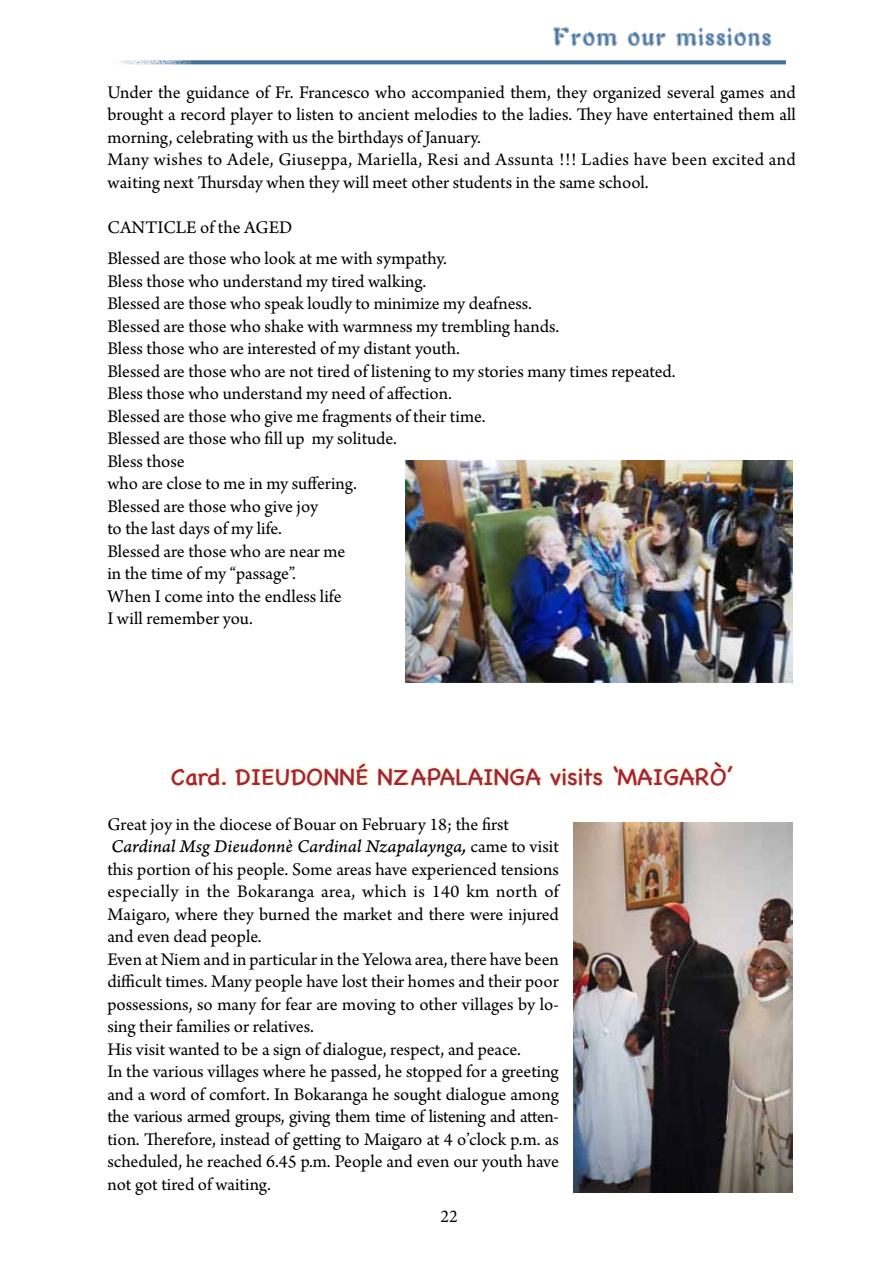
<style>
.page{position:relative;width:893px;height:1263px;background:#fff}
.page>*{position:absolute;margin:0;border:0;box-sizing:border-box;transform-origin:0 0}
.t1{font:24px "Chalkboard SE";color:#a0243c}
.t2{font:24px "Ruotan";letter-spacing:.02em;color:#44709d}
.t3{font:18.75px/22.5px "Arno Pro";color:#000}
.t4{font:18.75px "Arno Pro Italic Caption";letter-spacing:-.005em;color:#000}
.t5{font:18px "Minion Pro";color:#000}
.s1{font-family:"Arno Pro"}
</style>
<div class="page">
<svg style="left:118px;top:60px;width:668px;height:5px;background:#6e90b3"></svg>
<svg style="left:170px;top:760px;width:565px;height:63px"></svg>
<img style="left:405px;top:460px;width:387px;height:222px">
<img style="left:573px;top:823px;width:219px;height:370px">
<p class="t2" style="left:553px;top:21px;width:220px">From our missions</p>
<p class="t3" style="left:107px;top:82px;width:690px">Under the guidance of Fr. Francesco who accompanied them, they organized several games and brought a record player to listen to ancient melodies to the ladies. They have entertained them all morning, celebrating with us the birthdays of January.<br>Many wishes to Adele, Giuseppa, Mariella, Resi and Assunta !!! Ladies have been excited and waiting next Thursday when they will meet other students in the same school.</p>
<p class="t3" style="left:107px;top:212px;width:341px;line-height:31.5px">CANTICLE of the AGED<br>Blessed are those who look at me with sympathy.</p>
<p class="t3" style="left:107px;top:271px;width:570px">Bless those who understand my tired walking.<br>Blessed are those who speak loudly to minimize my deafness.<br>Blessed are those who shake with warmness my trembling hands.<br>Bless those who are interested of my distant youth.<br>Blessed are those who are not tired of listening to my stories many times repeated.<br>Bless those who understand my need of affection.<br>Blessed are those who give me fragments of their time.<br>Blessed are those who fill up my solitude.<br>Bless those<br>who are close to me in my suffering.<br>Blessed are those who give joy<br>to the last days of my life.<br>Blessed are those who are near me<br>in the time of my “passage”.<br>When I come into the endless life<br>I will remember you.</p>
<p class="t1" style="left:171px;top:755px;width:564px">Card. DIEUDONNÉ NZAPALAINGA visits ‘MAIGARÒ’</p>
<p class="t3" style="left:107px;top:814px;width:403px">Great joy in the diocese of Bouar on February 18; the first</p>
<p class="t4" style="left:111px;top:835px;width:449px">Cardinal Msg Dieudonnè Cardinal Nzapalaynga, <span class="s1">came to visit</span></p>
<p class="t3" style="left:107px;top:859px;width:455px">this portion of his people. Some areas have experienced tensions especially in the Bokaranga area, which is 140 km north of Maigaro, where they burned the market and there were injured and even dead people.<br>Even at Niem and in particular in the Yelowa area, there have been difficult times. Many people have lost their homes and their poor possessions, so many for fear are moving to other villages by lo&shy;sing their families or relatives.<br>His visit wanted to be a sign of dialogue, respect, and peace.<br>In the various villages where he passed, he stopped for a greeting and a word of comfort. In Bokaranga he sought dialogue among the various armed groups, giving them time of listening and atten&shy;tion. Therefore, instead of getting to Maigaro at 4 o’clock p.m. as scheduled, he reached 6.45 p.m. People and even our youth have not got tired of waiting.</p>
<p class="t5" style="left:441px;top:1204px;width:19px">22</p>
</div>
